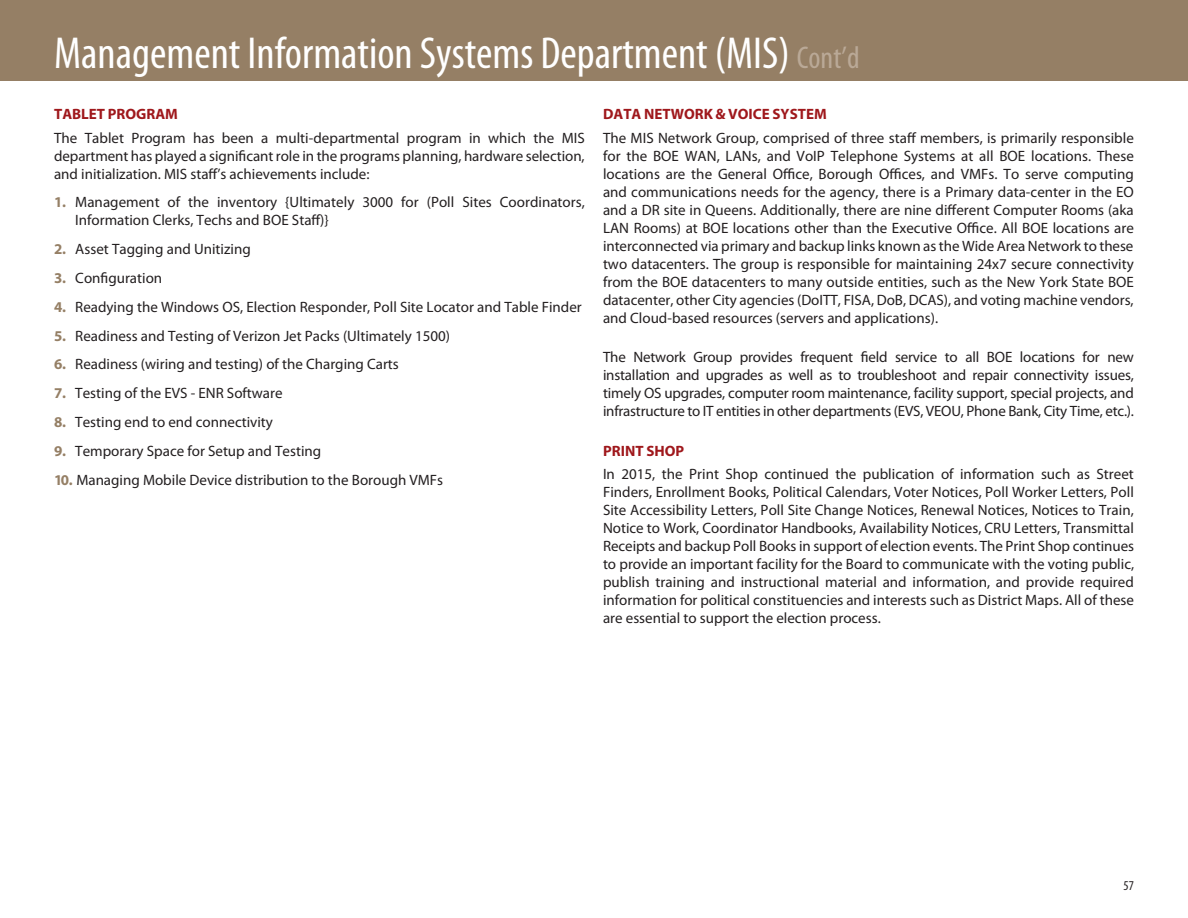
<style>
.page{position:relative;width:1188px;height:918px;background:#fff}
.page>*{position:absolute;margin:0;border:0;box-sizing:border-box;transform-origin:0 0}
.t1{font:condensed 45px "Myriad Pro";color:#fff}
.t2{font:15px/18px "Myriad Pro";color:#231f20;text-align:justify}
.t3{font:700 15px "Myriad Pro";color:#9f181c}
.t4{font:condensed 13.5px "Myriad Pro";color:#231f20}
.s1{font-size:31.5px;color:#baa997}
.s2{font-weight:700;color:#957f65}
</style>
<div class="page">
<div style="left:0;top:0;width:1188px;height:81px;background:#957f65"></div>
<p class="t1" style="left:54px;top:26px;width:807px">Management Information Systems Department (MIS) <span class="s1">Cont’d</span></p>
<p class="t3" style="left:54px;top:104px;width:125px">TABLET PROGRAM</p>
<p class="t2" style="left:54px;top:128px;width:532px">The Tablet Program has been a multi-departmental program in which the MIS department has played a significant role in the programs planning, hardware selection, and initialization. MIS staff’s achievements include:</p>
<p class="t2" style="left:75px;top:193px;width:511px;text-indent:-21px"><span class="s2">1.</span> Management of the inventory {Ultimately 3000 for (Poll Sites Coordinators,<br>Information Clerks, Techs and BOE Staff)}</p>
<p class="t2" style="left:54px;top:240px;width:198px"><span class="s2">2.</span> Asset Tagging and Unitizing</p>
<p class="t2" style="left:54px;top:269px;width:110px"><span class="s2">3.</span> Configuration</p>
<p class="t2" style="left:54px;top:298px;width:529px"><span class="s2">4.</span> Readying the Windows OS, Election Responder, Poll Site Locator and Table Finder</p>
<p class="t2" style="left:54px;top:326px;width:398px"><span class="s2">5.</span> Readiness and Testing of Verizon Jet Packs (Ultimately 1500)</p>
<p class="t2" style="left:54px;top:355px;width:346px"><span class="s2">6.</span> Readiness (wiring and testing) of the Charging Carts</p>
<p class="t2" style="left:54px;top:384px;width:230px"><span class="s2">7.</span> Testing of the EVS - ENR Software</p>
<p class="t2" style="left:54px;top:413px;width:220px"><span class="s2">8.</span> Testing end to end connectivity</p>
<p class="t2" style="left:54px;top:442px;width:269px"><span class="s2">9.</span> Temporary Space for Setup and Testing</p>
<p class="t2" style="left:54px;top:470px;width:391px"><span class="s2">10.</span> Managing Mobile Device distribution to the Borough VMFs</p>
<p class="t3" style="left:603px;top:104px;width:225px">DATA NETWORK &amp; VOICE SYSTEM</p>
<p class="t2" style="left:603px;top:128px;width:532px">The MIS Network Group, comprised of three staff members, is primarily responsible for the BOE WAN, LANs, and VoIP Telephone Systems at all BOE locations. These locations are the General Office, Borough Offices, and VMFs. To serve computing and communications needs for the agency, there is a Primary data-center in the EO and a DR site in Queens. Additionally, there are nine different Computer Rooms (aka LAN Rooms) at BOE locations other than the Executive Office. All BOE locations are interconnected via primary and backup links known as the Wide Area Network to these two datacenters. The group is responsible for maintaining 24x7 secure connectivity from the BOE datacenters to many outside entities, such as the New York State BOE datacenter, other City agencies (DoITT, FISA, DoB, DCAS), and voting machine vendors, and Cloud-based resources (servers and applications).</p>
<p class="t2" style="left:603px;top:348px;width:533px">The Network Group provides frequent field service to all BOE locations for new installation and upgrades as well as to troubleshoot and repair connectivity issues, timely OS upgrades, computer room maintenance, facility support, special projects, and infrastructure to IT entities in other departments (EVS, VEOU, Phone Bank, City Time, etc.).</p>
<p class="t3" style="left:603px;top:441px;width:83px">PRINT SHOP</p>
<p class="t2" style="left:603px;top:465px;width:533px">In 2015, the Print Shop continued the publication of information such as Street Finders, Enrollment Books, Political Calendars, Voter Notices, Poll Worker Letters, Poll Site Accessibility Letters, Poll Site Change Notices, Renewal Notices, Notices to Train, Notice to Work, Coordinator Handbooks, Availability Notices, CRU Letters, Transmittal Receipts and backup Poll Books in support of election events. The Print Shop continues to provide an important facility for the Board to communicate with the voting public, publish training and instructional material and information, and provide required information for political constituencies and interests such as District Maps. All of these are essential to support the election process.</p>
<p class="t4" style="left:1124px;top:878px;width:12px">57</p>
</div>
